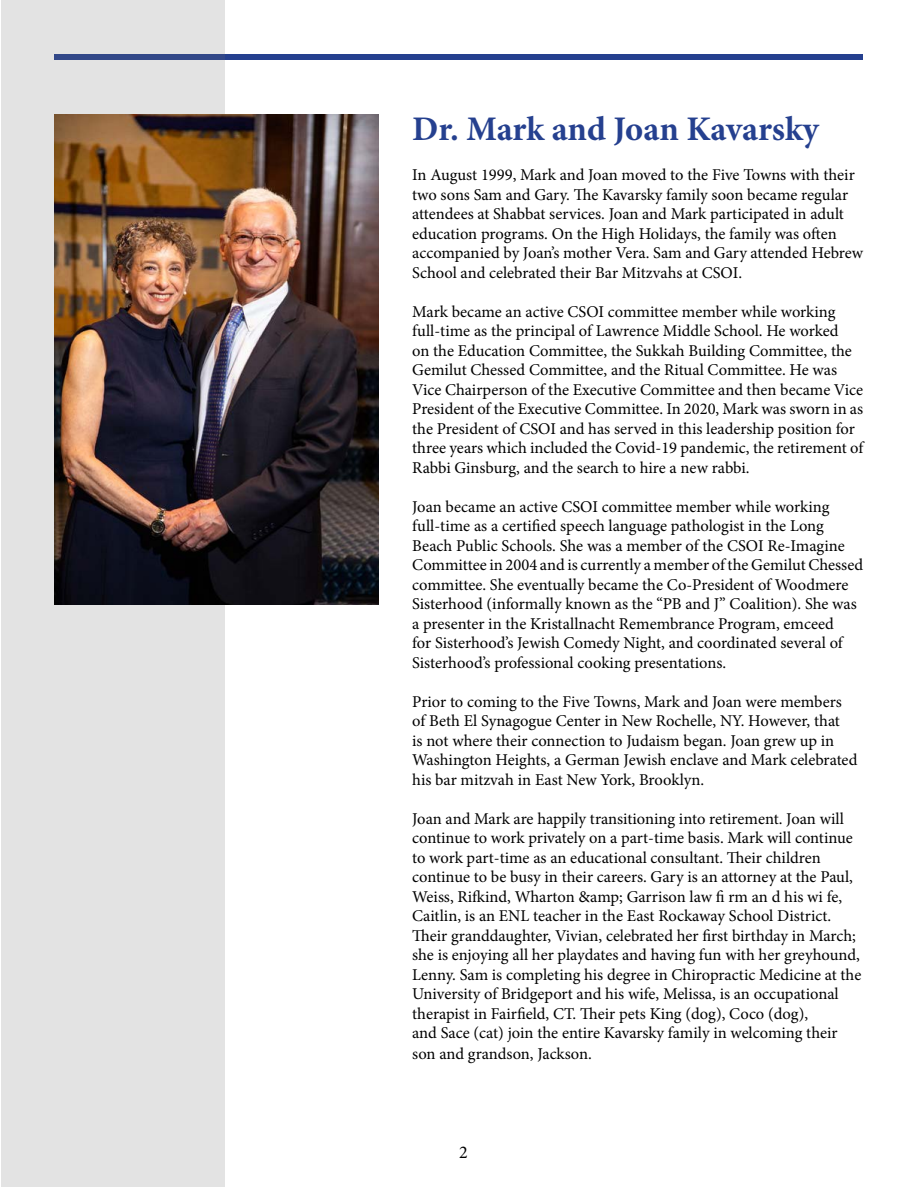
<style>
.page{position:relative;width:918px;height:1188px;background:#fff}
.page>*{position:absolute;margin:0;border:0;box-sizing:border-box;transform-origin:0 0}
.t1{font:700 34.5px "Minion Pro";letter-spacing:-.005em;color:#25408f}
.t2{font:18px "Minion Pro";color:#000}
.t3{font:16.5px/19.5px "Minion Pro";color:#000}
</style>
<div class="page">
<div style="left:55px;top:54px;width:808px;height:6px;background:#25408f"></div>
<div style="left:1px;top:1px;width:224px;height:1186px;background:#e3e3e3"></div>
<img style="left:54px;top:114px;width:324px;height:490px">
<h1 class="t1" style="left:412px;top:104px;width:408px">Dr. Mark and Joan Kavarsky</h1>
<p class="t3" style="left:412px;top:165px;width:453px">In August 1999, Mark and Joan moved to the Five Towns with their two sons Sam and Gary. The Kavarsky family soon became regular attendees at Shabbat services. Joan and Mark participated in adult education programs. On the High Holidays, the family was often accompanied by Joan’s mother Vera. Sam and Gary attended Hebrew School and celebrated their Bar Mitzvahs at CSOI.</p>
<p class="t3" style="left:412px;top:302px;width:453px">Mark became an active CSOI committee member while working full-time as the principal of Lawrence Middle School. He worked<br>on the Education Committee, the Sukkah Building Committee, the Gemilut Chessed Committee, and the Ritual Committee. He was Vice Chairperson of the Executive Committee and then became Vice President of the Executive Committee. In 2020, Mark was sworn in as the President of CSOI and has served in this leadership position for three years which included the Covid-19 pandemic, the retirement of Rabbi Ginsburg, and the search to hire a new rabbi.</p>
<p class="t3" style="left:412px;top:497px;width:452px">Joan became an active CSOI committee member while working full-time as a certified speech language pathologist in the Long Beach Public Schools. She was a member of the CSOI Re-Imagine Committee in 2004 and is currently a member of the Gemilut Chessed committee. She eventually became the Co-President of Woodmere Sisterhood (informally known as the “PB and J” Coalition). She was a presenter in the Kristallnacht Remembrance Program, emceed<br>for Sisterhood’s Jewish Comedy Night, and coordinated several of Sisterhood’s professional cooking presentations.</p>
<p class="t3" style="left:412px;top:692px;width:447px">Prior to coming to the Five Towns, Mark and Joan were members of Beth El Synagogue Center in New Rochelle, NY. However, that<br>is not where their connection to Judaism began. Joan grew up in Washington Heights, a German Jewish enclave and Mark celebrated his bar mitzvah in East New York, Brooklyn.</p>
<p class="t3" style="left:412px;top:809px;width:451px">Joan and Mark are happily transitioning into retirement. Joan will continue to work privately on a part-time basis. Mark will continue to work part-time as an educational consultant. Their children continue to be busy in their careers. Gary is an attorney at the Paul, Weiss, Rifkind, Wharton &amp;amp; Garrison law fi rm an d his wi fe, Caitlin, is an ENL teacher in the East Rockaway School District.<br>Their granddaughter, Vivian, celebrated her first birthday in March; she is enjoying all her playdates and having fun with her greyhound, Lenny. Sam is completing his degree in Chiropractic Medicine at the University of Bridgeport and his wife, Melissa, is an occupational therapist in Fairfield, CT. Their pets King (dog), Coco (dog),<br>and Sace (cat) join the entire Kavarsky family in welcoming their</p>
<p class="t3" style="left:412px;top:1044px;width:181px">son and grandson, Jackson.</p>
<p class="t2" style="left:459px;top:1140px;width:10px">2</p>
</div>
